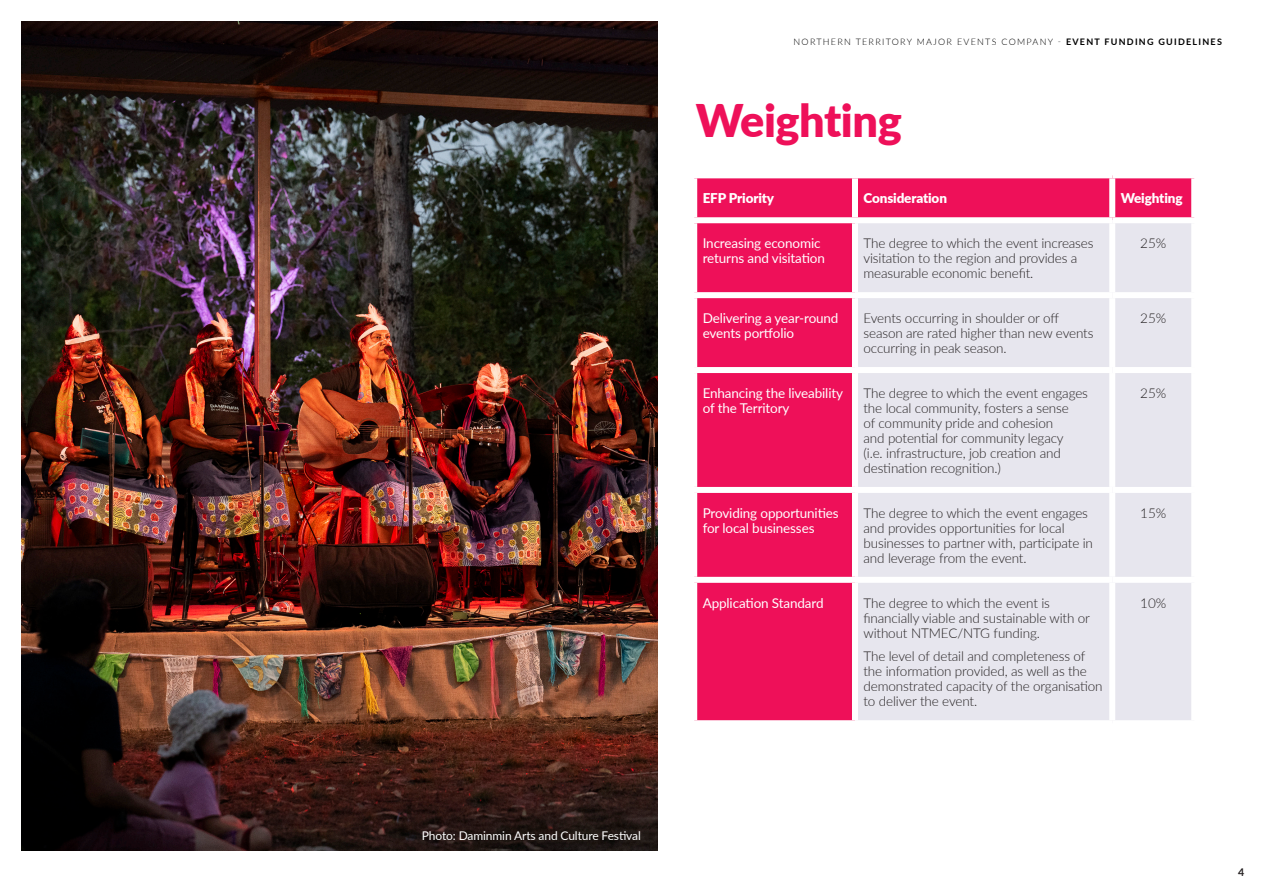
<style>
.page{position:relative;width:1263px;height:893px;background:#fff}
.page>*{position:absolute;margin:0;border:0;box-sizing:border-box;transform-origin:0 0}
.heding2_ruby{font:900 45px "Lato";letter-spacing:-.01em;color:#ee1059}
.Table_bullets{font:300 13.5px/15px "Lato";letter-spacing:-.01em;color:#231f20}
.bullet{font:13.5px/15px "Lato";letter-spacing:-.01em;color:#fff}
.bullet-2{font:300 13.5px/15px "Lato";letter-spacing:-.01em;color:#231f20}
.Table_bullets-2{font:900 13.5px "Lato";letter-spacing:-.01em;color:#fff}
.bullet-3{font:900 13.5px "Lato";letter-spacing:-.01em;color:#fff}
.body{font:12px "Lato";letter-spacing:-.01em;color:#fff}
.t1{font:700 10.65px "Lato";color:#231f20}
.t2{font:300 9px "Lato";letter-spacing:.14em;color:#000001}
.s1{font-weight:700}
</style>
<div class="page">
<img style="left:21px;top:21px;width:636px;height:830px">
<div style="left:697px;top:178px;width:494px;height:542px;background:#ee1059"></div>
<div style="left:858px;top:223px;width:333px;height:497px;background:#e7e6ee"></div>
<div style="left:691px;top:217px;width:164px;height:6px;background:#fff"></div>
<div style="left:691px;top:292px;width:164px;height:6px;background:#fff"></div>
<div style="left:691px;top:367px;width:164px;height:6px;background:#fff"></div>
<div style="left:691px;top:487px;width:164px;height:6px;background:#fff"></div>
<div style="left:691px;top:577px;width:164px;height:6px;background:#fff"></div>
<div style="left:852px;top:178px;width:6px;height:39px;background:#fff"></div>
<div style="left:1109px;top:178px;width:6px;height:39px;background:#fff"></div>
<div style="left:855px;top:217px;width:257px;height:6px;background:#fff"></div>
<div style="left:852px;top:223px;width:6px;height:69px;background:#fff"></div>
<div style="left:1112px;top:217px;width:85px;height:6px;background:#fff"></div>
<div style="left:1109px;top:223px;width:6px;height:69px;background:#fff"></div>
<div style="left:855px;top:292px;width:257px;height:6px;background:#fff"></div>
<div style="left:852px;top:298px;width:6px;height:69px;background:#fff"></div>
<div style="left:1112px;top:292px;width:85px;height:6px;background:#fff"></div>
<div style="left:1109px;top:298px;width:6px;height:69px;background:#fff"></div>
<div style="left:855px;top:367px;width:257px;height:6px;background:#fff"></div>
<div style="left:852px;top:373px;width:6px;height:114px;background:#fff"></div>
<div style="left:1112px;top:367px;width:85px;height:6px;background:#fff"></div>
<div style="left:1109px;top:373px;width:6px;height:114px;background:#fff"></div>
<div style="left:855px;top:487px;width:257px;height:6px;background:#fff"></div>
<div style="left:852px;top:493px;width:6px;height:84px;background:#fff"></div>
<div style="left:1112px;top:487px;width:85px;height:6px;background:#fff"></div>
<div style="left:1109px;top:493px;width:6px;height:84px;background:#fff"></div>
<div style="left:855px;top:577px;width:257px;height:6px;background:#fff"></div>
<div style="left:852px;top:583px;width:6px;height:137px;background:#fff"></div>
<div style="left:1112px;top:577px;width:85px;height:6px;background:#fff"></div>
<div style="left:1109px;top:583px;width:6px;height:137px;background:#fff"></div>
<p class="body" style="left:422px;top:827px;width:220px">Photo: Daminmin Arts and Culture Festival</p>
<p class="t2" style="left:793px;top:35px;width:430px">NORTHERN TERRITORY MAJOR EVENTS COMPANY - <span class="s1">EVENT FUNDING GUIDELINES</span></p>
<p class="heding2_ruby" style="left:696px;top:86px;width:208px">Weighting</p>
<p class="bullet-3" style="left:703px;top:188px;width:73px">EFP Priority</p>
<p class="Table_bullets-2" style="left:863px;top:188px;width:85px">Consideration</p>
<p class="Table_bullets-2" style="left:1121px;top:188px;width:63px">Weighting</p>
<p class="bullet" style="left:703px;top:235px;width:124px">Increasing economic returns and visitation</p>
<p class="Table_bullets" style="left:863px;top:235px;width:232px">The degree to which the event increases visitation to the region and provides a measurable economic benefit.</p>
<p class="Table_bullets" style="left:1140px;top:235px;width:27px">25%</p>
<p class="bullet" style="left:703px;top:310px;width:137px">Delivering a year-round events portfolio</p>
<p class="Table_bullets" style="left:863px;top:310px;width:231px">Events occurring in shoulder or off season are rated higher than new events occurring in peak season.</p>
<p class="Table_bullets" style="left:1140px;top:310px;width:27px">25%</p>
<p class="bullet" style="left:703px;top:385px;width:142px">Enhancing the liveability of the Territory</p>
<p class="Table_bullets" style="left:863px;top:385px;width:226px">The degree to which the event engages the local community, fosters a sense<br>of community pride and cohesion<br>and potential for community legacy<br>(i.e. infrastructure, job creation and destination recognition.)</p>
<p class="Table_bullets" style="left:1140px;top:385px;width:27px">25%</p>
<p class="bullet" style="left:703px;top:505px;width:138px">Providing opportunities for local businesses</p>
<p class="Table_bullets" style="left:863px;top:505px;width:231px">The degree to which the event engages and provides opportunities for local businesses to partner with, participate in and leverage from the event.</p>
<p class="Table_bullets" style="left:1140px;top:505px;width:27px">15%</p>
<p class="bullet" style="left:703px;top:595px;width:122px">Application Standard</p>
<p class="Table_bullets" style="left:863px;top:595px;width:228px">The degree to which the event is financially viable and sustainable with or without NTMEC/NTG funding.</p>
<p class="bullet-2" style="left:863px;top:648px;width:241px">The level of detail and completeness of the information provided, as well as the demonstrated capacity of the organisation to deliver the event.</p>
<p class="Table_bullets" style="left:1140px;top:595px;width:27px">10%</p>
<p class="t1" style="left:1238px;top:864px;width:8px">4</p>
</div>
